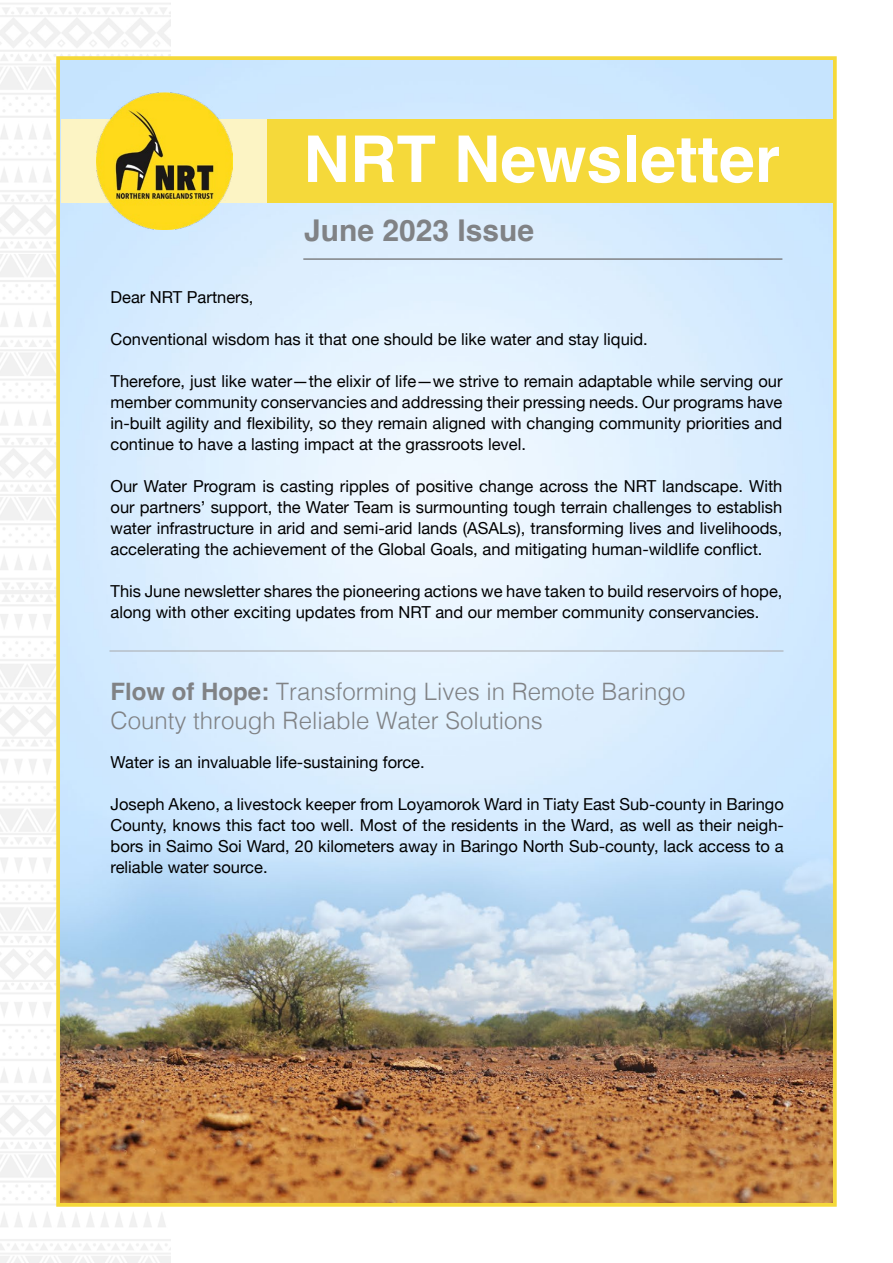
<style>
.page{position:relative;width:893px;height:1263px;background:#fff}
.page>*{position:absolute;margin:0;border:0;box-sizing:border-box;transform-origin:0 0}
.t1{font:700 64.5px "Helvetica";color:#fff}
.t2{font:700 30px "Helvetica";color:#808285}
.t3{font:300 24px/28.8px "Helvetica";color:#808285}
.t4{font:16.5px/21px "Helvetica Neue";color:#000;text-align:justify}
.s1{font-weight:700}
</style>
<div class="page">
<div style="left:56px;top:56px;width:781px;height:1151px;border:4px solid #f5d93a"></div>
<img style="left:61px;top:61px;width:771px;height:1141px">
<div style="left:266px;top:119px;width:568px;height:84px;background:#f5d93a"></div>
<div style="left:61px;top:119px;width:205px;height:84px;background:#fcf4c4"></div>
<img style="left:96px;top:92px;width:137px;height:137px">
<hr style="left:303px;top:258px;width:479px;height:2px;background:#808285">
<hr style="left:109px;top:651px;width:674px;height:1px;background:#a7a9ac">
<h1 class="t1" style="left:303px;top:120px;width:478px">NRT Newsletter</h1>
<h2 class="t2" style="left:304px;top:212px;width:232px">June 2023 Issue</h2>
<p class="t4" style="left:111px;top:288px;width:145px">Dear NRT Partners,</p>
<p class="t4" style="left:111px;top:330px;width:539px">Conventional wisdom has it that one should be like water and stay liquid.</p>
<p class="t4" style="left:111px;top:372px;width:673px">Therefore, just like water—the elixir of life—we strive to remain adaptable while serving our member community conservancies and addressing their pressing needs. Our programs have in-built agility and flexibility, so they remain aligned with changing community priorities and continue to have a lasting impact at the grassroots level.</p>
<p class="t4" style="left:111px;top:477px;width:673px">Our Water Program is casting ripples of positive change across the NRT landscape. With our partners’ support, the Water Team is surmounting tough terrain challenges to establish water infrastructure in arid and semi-arid lands (ASALs), transforming lives and livelihoods, accelerating the achievement of the Global Goals, and mitigating human-wildlife conflict.</p>
<p class="t4" style="left:111px;top:582px;width:673px">This June newsletter shares the pioneering actions we have taken to build reservoirs of hope, along with other exciting updates from NRT and our member community conservancies.</p>
<h3 class="t3" style="left:111px;top:675px;width:576px"><span class="s1">Flow of Hope:</span> Transforming Lives in Remote Baringo<br>County through Reliable Water Solutions</h3>
<p class="t4" style="left:111px;top:752px;width:316px">Water is an invaluable life-sustaining force.</p>
<p class="t4" style="left:111px;top:794px;width:675px">Joseph Akeno, a livestock keeper from Loyamorok Ward in Tiaty East Sub-county in Baringo County, knows this fact too well. Most of the residents in the Ward, as well as their neigh&shy;bors in Saimo Soi Ward, 20 kilometers away in Baringo North Sub-county, lack access to a reliable water source.</p>
</div>
